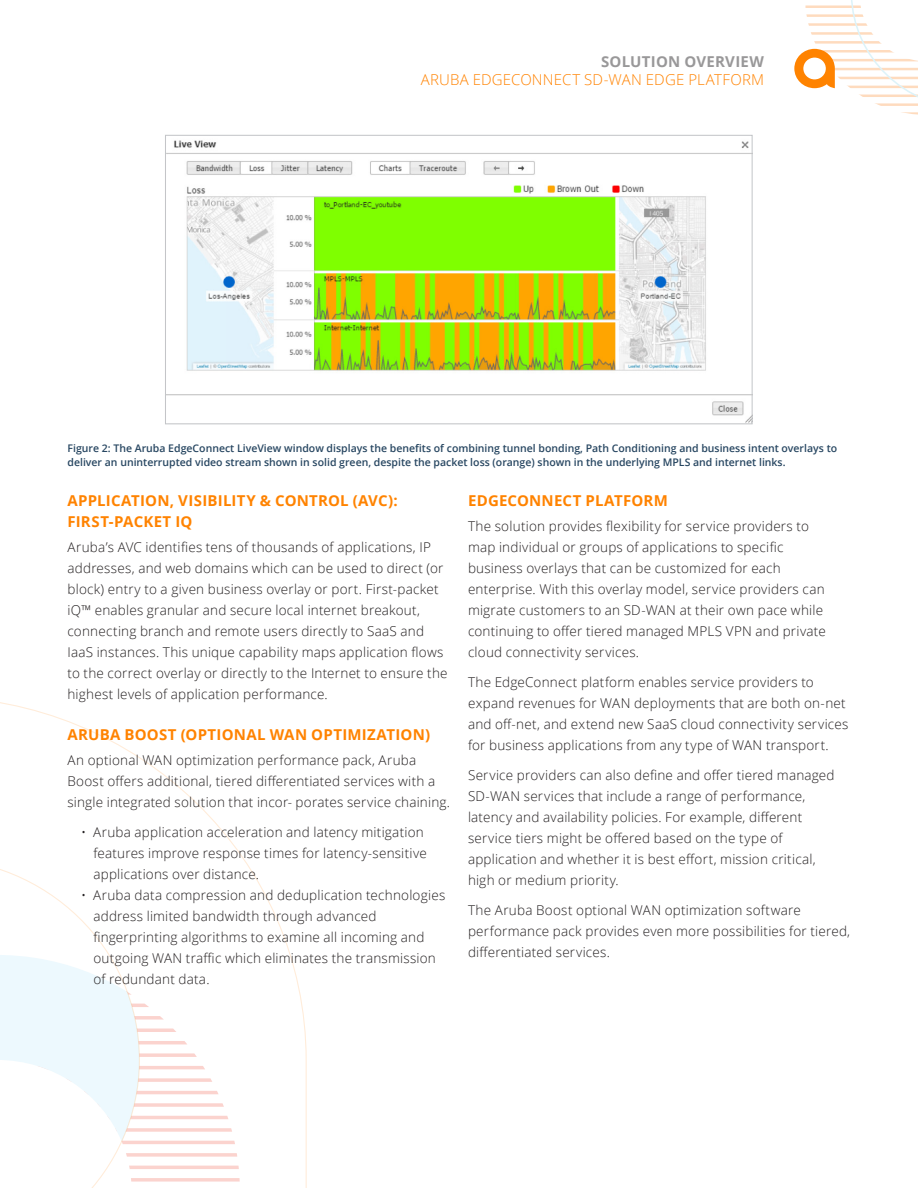
<style>
.page{position:relative;width:918px;height:1188px;background:#fff}
.page>*{position:absolute;margin:0;border:0;box-sizing:border-box;transform-origin:0 0}
.t1{font:700 15px/21px "Open Sans";letter-spacing:.015em;color:#ff8300}
.t2{font:300 15px "Open Sans";letter-spacing:.01em;color:#ff8300}
.t3{font:700 15px "Open Sans";letter-spacing:.015em;color:#999899}
.t4{font:300 13.5px/21px "Open Sans";letter-spacing:.015em;color:#231f20}
.t5{font:600 10.5px/13.5px "Open Sans";color:#274661}
</style>
<div class="page">
<svg style="left:0;top:702px;width:307px;height:486px"></svg>
<svg style="left:794px;top:0;width:124px;height:115px"></svg>
<img style="left:167px;top:140px;width:584px;height:282px">
<div style="left:165px;top:135px;width:588px;height:289px;border:1px solid #c3c5c8"></div>
<p class="t3" style="left:601px;top:51px;width:165px">SOLUTION OVERVIEW</p>
<p class="t2" style="left:421px;top:69px;width:345px">ARUBA EDGECONNECT SD-WAN EDGE PLATFORM</p>
<p class="t5" style="left:68px;top:441px;width:771px">Figure 2: The Aruba EdgeConnect LiveView window displays the benefits of combining tunnel bonding, Path Conditioning and business intent overlays to deliver an uninterrupted video stream shown in solid green, despite the packet loss (orange) shown in the underlying MPLS and internet links.</p>
<p class="t1" style="left:68px;top:490px;width:332px">APPLICATION, VISIBILITY &amp; CONTROL (AVC):<br>FIRST-PACKET IQ</p>
<p class="t4" style="left:68px;top:536px;width:382px">Aruba’s AVC identifies tens of thousands of applications, IP addresses, and web domains which can be used to direct (or block) entry to a given business overlay or port. First-packet iQ™ enables granular and secure local internet breakout, connecting branch and remote users directly to SaaS and IaaS instances. This unique capability maps application flows to the correct overlay or directly to the Internet to ensure the highest levels of application performance.</p>
<p class="t1" style="left:68px;top:724px;width:364px">ARUBA BOOST (OPTIONAL WAN OPTIMIZATION)</p>
<p class="t4" style="left:68px;top:749px;width:384px">An optional WAN optimization performance pack, Aruba<br>Boost offers additional, tiered differentiated services with a single integrated solution that incor- porates service chaining.</p>
<p class="t4" style="left:93px;top:821px;width:335px;text-indent:-12px">• Aruba application acceleration and latency mitigation features improve response times for latency-sensitive applications over distance.</p>
<p class="t4" style="left:93px;top:884px;width:353px;text-indent:-12px">• Aruba data compression and deduplication technologies address limited bandwidth through advanced fingerprinting algorithms to examine all incoming and outgoing WAN traffic which eliminates the transmission of redundant data.</p>
<p class="t1" style="left:468px;top:490px;width:202px">EDGECONNECT PLATFORM</p>
<p class="t4" style="left:468px;top:515px;width:359px">The solution provides flexibility for service providers to map individual or groups of applications to specific business overlays that can be customized for each enterprise. With this overlay model, service providers can migrate customers to an SD-WAN at their own pace while continuing to offer tiered managed MPLS VPN and private cloud connectivity services.</p>
<p class="t4" style="left:468px;top:671px;width:382px">The EdgeConnect platform enables service providers to expand revenues for WAN deployments that are both on-net and off-net, and extend new SaaS cloud connectivity services for business applications from any type of WAN transport.</p>
<p class="t4" style="left:468px;top:764px;width:368px">Service providers can also define and offer tiered managed SD-WAN services that include a range of performance, latency and availability policies. For example, different service tiers might be offered based on the type of application and whether it is best effort, mission critical, high or medium priority.</p>
<p class="t4" style="left:468px;top:899px;width:384px">The Aruba Boost optional WAN optimization software performance pack provides even more possibilities for tiered, differentiated services.</p>
</div>
